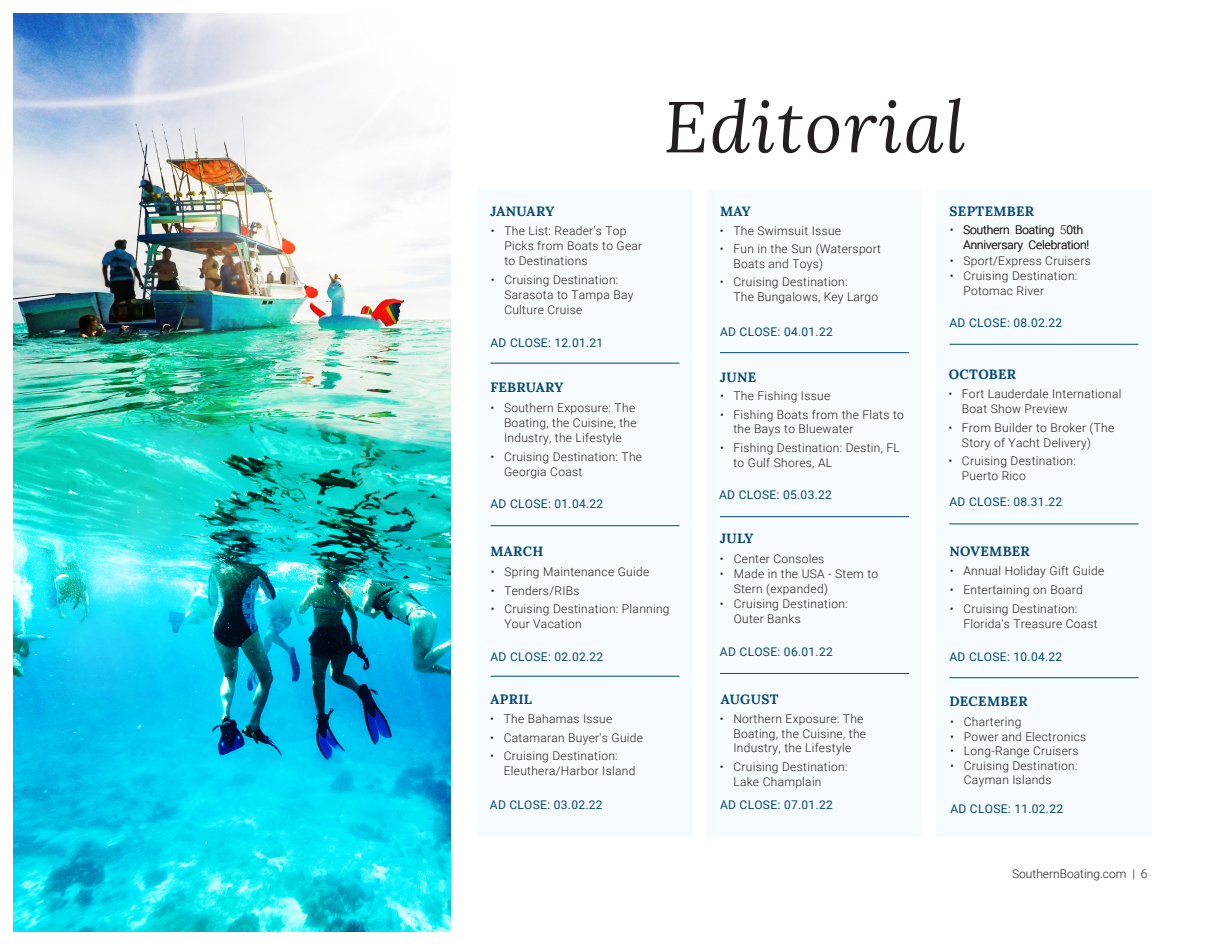
<style>
.page{position:relative;width:1215px;height:945px;background:#fff}
.page>*{position:absolute;margin:0;border:0;box-sizing:border-box;transform-origin:0 0}
.t1{font:italic 72px "Lora";letter-spacing:.025em;color:#231f20}
.t2{font:700 13.5px "Lora";letter-spacing:.025em;color:#064873}
.t3{font:300 12px/15px "Roboto";letter-spacing:.025em;color:#231f20}
.t4{font:12px "Roboto";letter-spacing:.025em;color:#064873}
.t5{font:300 12px "Roboto";letter-spacing:-.015em;color:#231f20}
.t6{font:300 12px "Roboto";color:#231f20}
.s1{font-style:inherit}
</style>
<div class="page">
<div style="left:477px;top:189px;width:216px;height:648px;background:#f5fbfe"></div>
<div style="left:706px;top:189px;width:216px;height:648px;background:#f5fbfe"></div>
<div style="left:936px;top:189px;width:216px;height:648px;background:#f5fbfe"></div>
<hr style="left:490px;top:363px;width:190px;height:1px;background:#064873">
<hr style="left:490px;top:525px;width:190px;height:1px;background:#064873">
<hr style="left:490px;top:676px;width:190px;height:1px;background:#064873">
<img style="left:14px;top:14px;width:437px;height:918px">
<hr style="left:720px;top:352px;width:189px;height:1px;background:#064873">
<hr style="left:720px;top:516px;width:189px;height:1px;background:#064873">
<hr style="left:720px;top:673px;width:189px;height:1px;background:#064873">
<hr style="left:950px;top:344px;width:188px;height:1px;background:#064873">
<hr style="left:950px;top:524px;width:188px;height:1px;background:#064873">
<hr style="left:950px;top:677px;width:188px;height:1px;background:#064873">
<h1 class="t1" style="left:664px;top:78px;width:303px">Editorial</h1>
<p class="t2" style="left:490px;top:200px;width:65px">JANUARY</p>
<p class="t3" style="left:504px;top:223px;width:140px;text-indent:-14px">• The List: Reader’s Top<br>Picks from Boats to Gear to Destinations</p>
<p class="t3" style="left:504px;top:272px;width:131px;text-indent:-14px">• Cruising Destination:<br>Sarasota to Tampa Bay<br>Culture Cruise</p>
<p class="t4" style="left:490px;top:334px;width:114px">AD CLOSE: 12.01.21</p>
<p class="t2" style="left:490px;top:376px;width:75px">FEBRUARY</p>
<p class="t3" style="left:504px;top:400px;width:134px;text-indent:-14px">• Southern Exposure: The<br>Boating, the Cuisine, the<br>Industry, the Lifestyle</p>
<p class="t3" style="left:504px;top:449px;width:140px;text-indent:-14px">• Cruising Destination: The<br>Georgia Coast</p>
<p class="t4" style="left:490px;top:495px;width:114px">AD CLOSE: 01.04.22</p>
<p class="t2" style="left:490px;top:540px;width:54px">MARCH</p>
<p class="t3" style="left:491px;top:564px;width:160px">• Spring Maintenance Guide</p>
<p class="t3" style="left:491px;top:582px;width:90px">• Tenders/RIBs</p>
<p class="t3" style="left:504px;top:601px;width:167px;text-indent:-14px">• Cruising Destination: Planning<br>Your Vacation</p>
<p class="t4" style="left:490px;top:649px;width:114px">AD CLOSE: 02.02.22</p>
<p class="t2" style="left:490px;top:687px;width:43px">APRIL</p>
<p class="t3" style="left:490px;top:711px;width:124px">• The Bahamas Issue</p>
<p class="t3" style="left:490px;top:729px;width:154px">• Catamaran Buyer's Guide</p>
<p class="t3" style="left:504px;top:748px;width:133px;text-indent:-14px">• Cruising Destination:<br>Eleuthera/Harbor Island</p>
<p class="t4" style="left:490px;top:796px;width:114px">AD CLOSE: 03.02.22</p>
<p class="t2" style="left:720px;top:200px;width:32px">MAY</p>
<p class="t3" style="left:720px;top:223px;width:123px">• The Swimsuit Issue</p>
<p class="t3" style="left:733px;top:242px;width:149px;line-height:14.4px;text-indent:-14px">• Fun in the Sun (Watersport<br>Boats and Toys)</p>
<p class="t3" style="left:733px;top:274px;width:146px;text-indent:-14px">• Cruising Destination:<br>The Bungalows, Key Largo</p>
<p class="t4" style="left:720px;top:324px;width:114px">AD CLOSE: 04.01.22</p>
<p class="t2" style="left:720px;top:365px;width:38px">JUNE</p>
<p class="t3" style="left:720px;top:388px;width:112px">• The Fishing Issue</p>
<p class="t3" style="left:734px;top:407px;width:172px;line-height:14.4px;text-indent:-14px">• Fishing Boats from the Flats to the Bays to Bluewater</p>
<p class="t3" style="left:734px;top:439px;width:168px;text-indent:-14px">• Fishing Destination: Destin, FL to Gulf Shores, AL</p>
<p class="t4" style="left:719px;top:486px;width:114px">AD CLOSE: 05.03.22</p>
<p class="t2" style="left:720px;top:527px;width:35px">JULY</p>
<p class="t3" style="left:720px;top:551px;width:106px">• Center Consoles</p>
<p class="t3" style="left:734px;top:566px;width:146px;text-indent:-14px">• Made in the USA - Stem to<br>Stern (expanded)</p>
<p class="t3" style="left:734px;top:596px;width:116px;text-indent:-14px">• Cruising Destination:<br>Outer Banks</p>
<p class="t4" style="left:720px;top:643px;width:114px">AD CLOSE: 06.01.22</p>
<p class="t2" style="left:721px;top:687px;width:59px">AUGUST</p>
<p class="t3" style="left:733px;top:711px;width:134px;line-height:14.4px;text-indent:-14px">• Northern Exposure: The<br>Boating, the Cuisine, the<br>Industry, the Lifestyle</p>
<p class="t3" style="left:733px;top:759px;width:116px;text-indent:-14px">• Cruising Destination:<br>Lake Champlain</p>
<p class="t4" style="left:720px;top:797px;width:114px">AD CLOSE: 07.01.22</p>
<p class="t2" style="left:950px;top:200px;width:86px">SEPTEMBER</p>
<p class="t5" style="left:950px;top:222px;width:61px">• outhern</p>
<p class="t3" style="left:963px;top:222px;width:9px">S</p>
<p class="t5" style="left:1015px;top:222px;width:41px">Boating</p>
<p class="t3" style="left:1060px;top:222px;width:25px">50th</p>
<p class="t5" style="left:963px;top:237px;width:61px">Anniversary</p>
<p class="t5" style="left:1029px;top:237px;width:62px">Celebration!</p>
<p class="t3" style="left:950px;top:253px;width:143px">• Sport/Express Cruisers</p>
<p class="t3" style="left:963px;top:268px;width:116px;text-indent:-14px">• Cruising Destination:<br>Potomac River</p>
<p class="t4" style="left:950px;top:314px;width:114px">AD CLOSE: 08.02.22</p>
<p class="t2" style="left:949px;top:363px;width:69px">OCTOBER</p>
<p class="t3" style="left:962px;top:386px;width:161px;text-indent:-14px">• Fort Lauderdale International<br>Boat Show Preview</p>
<p class="t3" style="left:962px;top:420px;width:154px;text-indent:-14px">• From Builder to Broker (The<br>Story of Yacht Delivery)</p>
<p class="t3" style="left:962px;top:453px;width:116px;text-indent:-14px">• Cruising Destination:<br>Puerto Rico</p>
<p class="t4" style="left:949px;top:493px;width:114px">AD CLOSE: 0<span class="s1">8</span>.31.22</p>
<p class="t2" style="left:950px;top:540px;width:82px">NOVEMBER</p>
<p class="t3" style="left:950px;top:563px;width:156px">• Annual Holiday Gift Guide</p>
<p class="t3" style="left:950px;top:582px;width:134px">• Entertaining on Board</p>
<p class="t3" style="left:963px;top:601px;width:136px;text-indent:-14px">• Cruising Destination:<br>Florida's Treasure Coast</p>
<p class="t4" style="left:949px;top:649px;width:114px">AD CLOSE: 10.0<span class="s1">4</span>.22</p>
<p class="t2" style="left:950px;top:689px;width:80px">DECEMBER</p>
<p class="t3" style="left:950px;top:714px;width:73px">• Chartering</p>
<p class="t3" style="left:950px;top:729px;width:138px">• Power and Electronics</p>
<p class="t3" style="left:950px;top:743px;width:130px">• Long-Range Cruisers</p>
<p class="t3" style="left:964px;top:758px;width:115px;line-height:14.4px;text-indent:-14px">• Cruising Destination:<br>Cayman Islands</p>
<p class="t4" style="left:950px;top:800px;width:114px">AD CLOSE: 11.02.22</p>
<p class="t6" style="left:1012px;top:865px;width:137px">SouthernBoating.com | 6</p>
</div>
